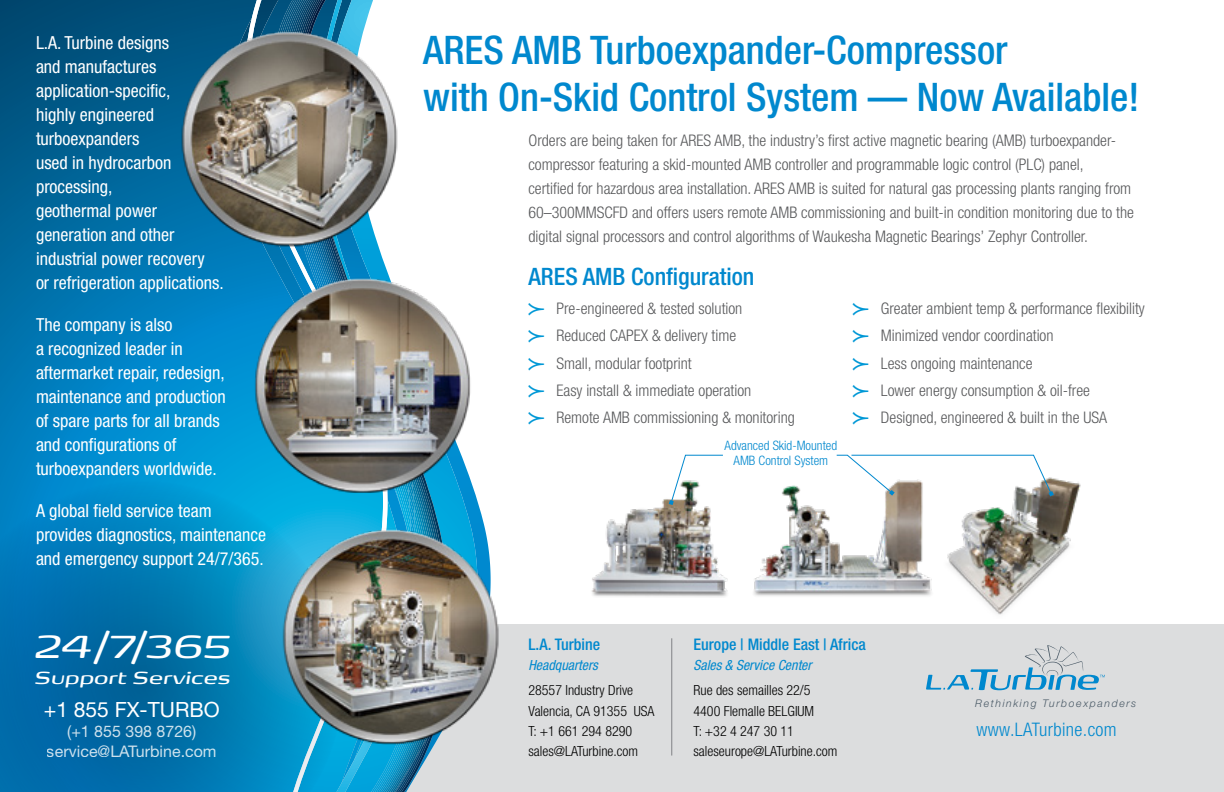
<style>
.page{position:relative;width:1224px;height:792px;background:#fff}
.page>*{position:absolute;margin:0;border:0;box-sizing:border-box;transform-origin:0 0}
.t1{font:italic 40px "FP Head Pro";color:#fff}
.t2{font:500 condensed 39.4px/47.2px "Helvetica Neue LT Std";color:#0088ce}
.t3{font:500 condensed 24px "Helvetica Neue LT Std";color:#0088ce}
.t4{font:italic 22px "FP Head Pro";color:#fff}
.t5{font:21px "Helvetica Neue LT Std";color:#fff}
.t6{font:300 condensed 18.6px "Helvetica Neue LT Std";letter-spacing:.02em;color:#0088ce}
.t7{font:condensed 18px/24px "Helvetica Neue LT Std";color:#fff}
.t8{font:300 condensed 16px/27.2px "Helvetica Neue LT Std";color:#58595b}
.t9{font:500 condensed 16px "Helvetica Neue LT Std";color:#0088ce}
.t10{font:16px/20px "Helvetica Neue LT Std";color:#fff;text-align:center}
.t11{font:300 condensed 14px/20px "Helvetica Neue LT Std";color:#000}
.t12{font:italic condensed 14px "Helvetica Neue LT Std";color:#0088ce}
.t13{font:300 condensed 13px/15px "Helvetica Neue LT Std";color:#0088ce;text-align:center}
.t14{font:italic 300 10.6px "Helvetica Neue LT Std";letter-spacing:.15em;color:#485865}
.s1{font-family:"Pointers";font-weight:400;font-stretch:normal;color:#0098d6}
</style>
<div class="page">
<div style="left:0;top:624px;width:1224px;height:168px;background:#dcddde"></div>
<hr style="left:671px;top:638px;width:1px;height:118px;background:#808285">
<svg style="left:0;top:0;width:224px;height:481px;background:#006da4"></svg>
<svg style="left:299px;top:0;width:135px;height:792px"></svg>
<svg style="left:0;top:481px;width:343px;height:311px;background:#0074b1"></svg>
<img style="left:180px;top:24px;width:319px;height:721px">
<svg style="left:926px;top:645px;width:179px;height:45px"></svg>
<img style="left:753px;top:485px;width:176px;height:111px">
<img style="left:591px;top:499px;width:137px;height:98px">
<img style="left:929px;top:478px;width:152px;height:137px">
<svg style="left:669px;top:454px;width:55px;height:51px"></svg>
<svg style="left:836px;top:454px;width:218px;height:42px"></svg>
<p class="t7" style="left:36px;top:30px;width:189px">L.A. Turbine designs<br>and manufactures application-specific,<br>highly engineered turboexpanders<br>used in hydrocarbon processing,<br>geothermal power generation and other industrial power recovery<br>or refrigeration applications.</p>
<p class="t7" style="left:36px;top:312px;width:191px">The company is also<br>a recognized leader in aftermarket repair, redesign, maintenance and production of spare parts for all brands and configurations of turboexpanders worldwide.</p>
<p class="t7" style="left:36px;top:498px;width:232px">A global field service team provides diagnostics, maintenance and emergency support 24/7/365.</p>
<h1 class="t1" style="left:33px;top:618px;width:198px">24/7/365</h1>
<h3 class="t4" style="left:34px;top:662px;width:198px">Support Services</h3>
<h3 class="t5" style="left:44px;top:697px;width:177px">+1 855 FX-TURBO</h3>
<p class="t10" style="left:47px;top:721px;width:171px">(+1 855 398 8726) service@LATurbine.com</p>
<h2 class="t2" style="left:423px;top:26px;width:718px">ARES AMB Turboexpander-Compressor<br>with On-Skid Control System — Now Available!</h2>
<p class="t8" style="left:528px;top:128px;width:607px;line-height:24px">Orders are being taken for ARES AMB, the industry’s first active magnetic bearing (AMB) turboexpander&shy;compressor featuring a skid-mounted AMB controller and programmable logic control (PLC) panel,<br>certified for hazardous area installation. ARES AMB is suited for natural gas processing plants ranging from 60–300MMSCFD and offers users remote AMB commissioning and built-in condition monitoring due to the digital signal processors and control algorithms of Waukesha Magnetic Bearings’ Zephyr Controller.</p>
<h3 class="t3" style="left:528px;top:262px;width:228px">ARES AMB Configuration</h3>
<p class="t8" style="left:528px;top:295px;width:268px"><span class="s1">y</span> Pre-engineered &amp; tested solution<br><span class="s1">y</span> Reduced CAPEX &amp; delivery time<br><span class="s1">y</span> Small, modular footprint<br><span class="s1">y</span> Easy install &amp; immediate operation<br><span class="s1">y</span> Remote AMB commissioning &amp; monitoring</p>
<p class="t8" style="left:853px;top:295px;width:293px"><span class="s1">y</span> Greater ambient temp &amp; performance flexibility <span class="s1">y</span> Minimized vendor coordination<br><span class="s1">y</span> Less ongoing maintenance<br><span class="s1">y</span> Lower energy consumption &amp; oil-free<br><span class="s1">y</span> Designed, engineered &amp; built in the USA</p>
<p class="t13" style="left:725px;top:438px;width:114px">Advanced Skid-Mounted<br>AMB Control System</p>
<p class="t9" style="left:528px;top:635px;width:73px">L.A. Turbine</p>
<p class="t12" style="left:528px;top:657px;width:71px">Headquarters</p>
<p class="t11" style="left:528px;top:680px;width:128px">28557 Industry Drive<br>Valencia, CA 91355 USA<br>T: +1 661 294 8290 sales@LATurbine.com</p>
<p class="t9" style="left:694px;top:635px;width:174px">Europe | Middle East | Africa</p>
<p class="t12" style="left:694px;top:657px;width:120px">Sales &amp; Service Center</p>
<p class="t11" style="left:694px;top:680px;width:145px">Rue des semailles 22/5<br>4400 Flemalle BELGIUM<br>T: +32 4 247 30 11 saleseurope@LATurbine.com</p>
<p class="t14" style="left:975px;top:697px;width:163px">Rethinking Turboexpanders</p>
<p class="t6" style="left:976px;top:719px;width:142px">www.LATurbine.com</p>
</div>
